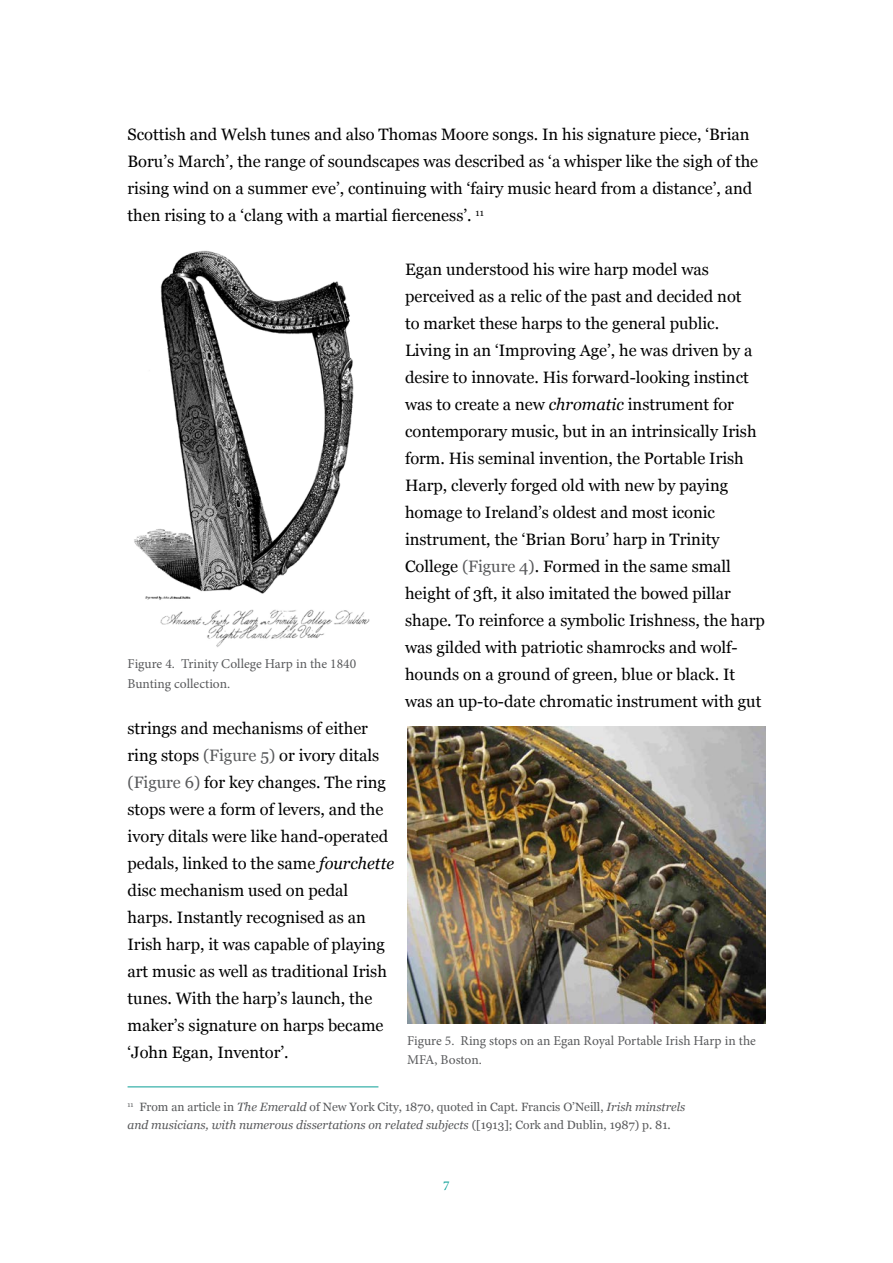
<style>
.page{position:relative;width:893px;height:1263px;background:#fff}
.page>*{position:absolute;margin:0;border:0;box-sizing:border-box;transform-origin:0 0}
.t1{font:16.5px/27px "Georgia";color:#000}
.t2{font:13.5px/19.5px "Minion Pro";color:#58595b}
.t3{font:13.5px "Minion Pro";color:#009b92}
.t4{font:12px/18px "Georgia";color:#58595b}
.s1{font-style:italic}
.s2{color:#58595b}
</style>
<div class="page">
<img style="left:134px;top:250px;width:236px;height:397px">
<img style="left:407px;top:727px;width:358px;height:297px">
<hr style="left:128px;top:1086px;width:250px;height:1px;background:#009b92">
<p class="t1" style="left:128px;top:120px;width:632px">Scottish and Welsh tunes and also Thomas Moore songs. In his signature piece, ‘Brian Boru’s March’, the range of soundscapes was described as ‘a whisper like the sigh of the rising wind on a summer eve’, continuing with ‘fairy music heard from a distance’, and then rising to a ‘clang with a martial fierceness’. <sup>11</sup></p>
<p class="t1" style="left:405px;top:255px;width:361px">Egan understood his wire harp model was perceived as a relic of the past and decided not<br>to market these harps to the general public.<br>Living in an ‘Improving Age’, he was driven by a desire to innovate. His forward-looking instinct was to create a new <span class="s1">chromatic</span> instrument for contemporary music, but in an intrinsically Irish form. His seminal invention, the Portable Irish Harp, cleverly forged old with new by paying homage to Ireland’s oldest and most iconic instrument, the ‘Brian Boru’ harp in Trinity College <span class="s2">(Figure 4)</span>. Formed in the same small height of 3ft, it also imitated the bowed pillar shape. To reinforce a symbolic Irishness, the harp was gilded with patriotic shamrocks and wolf&shy;hounds on a ground of green, blue or black. It was an up-to-date chromatic instrument with gut</p>
<p class="t1" style="left:128px;top:714px;width:268px">strings and mechanisms of either ring stops <span class="s2">(Figure 5)</span> or ivory ditals <span class="s2">(Figure 6)</span> for key changes. The ring stops were a form of levers, and the ivory ditals were like hand-operated pedals, linked to the same <span class="s1">fourchette </span>disc mechanism used on pedal harps. Instantly recognised as an Irish harp, it was capable of playing art music as well as traditional Irish tunes. With the harp’s launch, the maker’s signature on harps became ‘John Egan, Inventor’.</p>
<p class="t2" style="left:128px;top:654px;width:230px">Figure 4. Trinity College Harp in the 1840<br>Bunting collection.</p>
<p class="t2" style="left:407px;top:1031px;width:350px">Figure 5. Ring stops on an Egan Royal Portable Irish Harp in the<br>MFA, Boston.</p>
<p class="t4" style="left:128px;top:1097px;width:559px"><sup>11</sup> From an article in <span class="s1">The Emerald</span> of New York City, 1870, quoted in Capt. Francis O’Neill, <span class="s1">Irish minstrels and musicians, with numerous dissertations on related subjects</span> ([1913]; Cork and Dublin, 1987) p. 81.</p>
<p class="t3" style="left:443px;top:1176px;width:8px">7</p>
</div>
